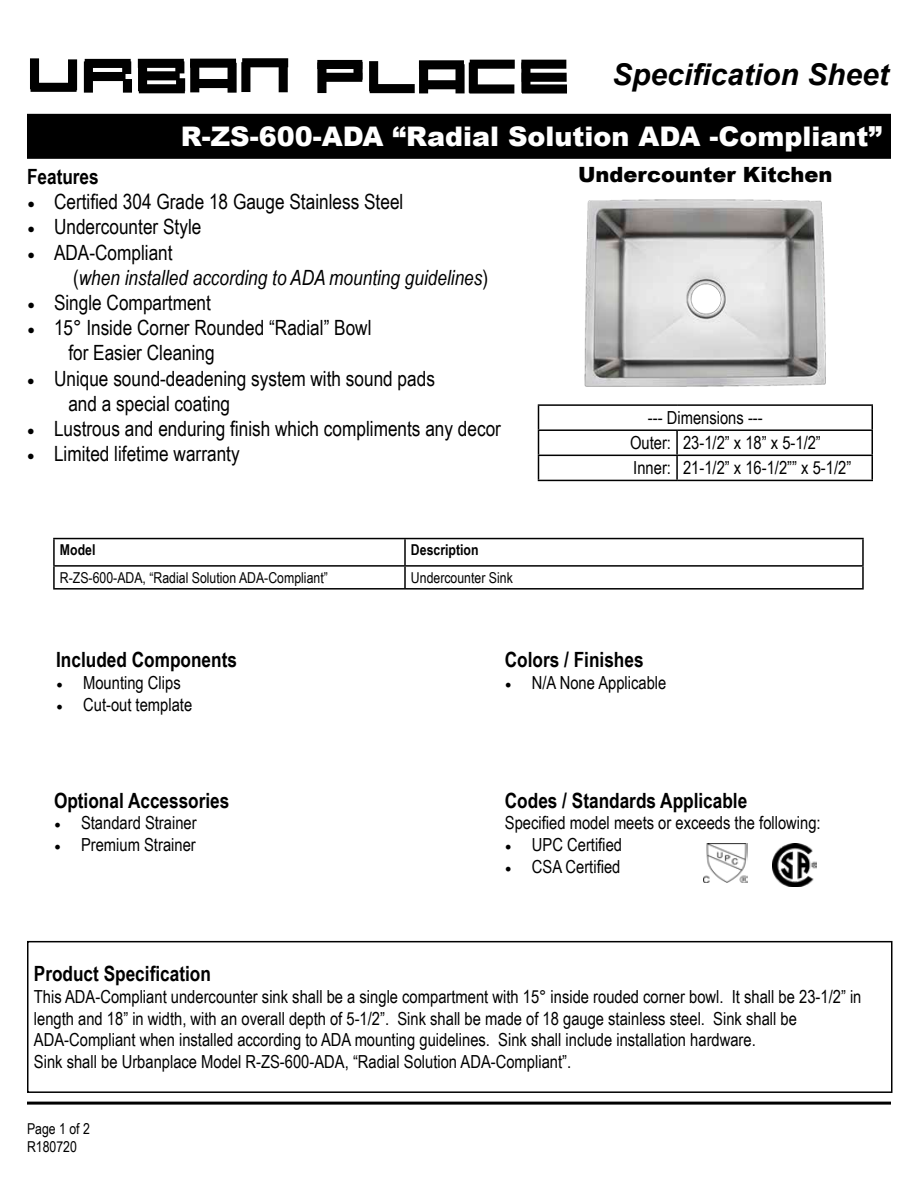
<style>
.page{position:relative;width:918px;height:1188px;background:#fff}
.page>*{position:absolute;margin:0;border:0;box-sizing:border-box;transform-origin:0 0}
.t1{font:italic 700 30px "Arial";color:#000}
.t2{font:900 27px "Arial";color:#fff}
.t3{font:21px/25.2px "Arial Narrow";color:#000}
.t4{font:700 21px "Arial Narrow";color:#000}
.t5{font:italic 21px/25.2px "Arial Narrow";color:#000}
.t6{font:900 21px "Arial";color:#000}
.t7{font:18px/21.6px "Arial Narrow";color:#000}
.t8{font:15px/18px "Arial Narrow";color:#000}
.t9{font:700 15px "Arial Narrow";color:#000}
.s1{font-family:"Minion Pro"}
.s2{font-family:"Minion Pro";font-style:normal}
.s3{font-style:normal}
</style>
<div class="page">
<hr style="left:27px;top:1102px;width:864px;height:3px;background:#000">
<hr style="left:53px;top:538px;width:352px;height:1px;background:#000">
<hr style="left:53px;top:539px;width:2px;height:26px;background:#000">
<hr style="left:405px;top:538px;width:459px;height:1px;background:#000">
<hr style="left:404px;top:539px;width:2px;height:26px;background:#000">
<hr style="left:862px;top:539px;width:2px;height:26px;background:#000">
<hr style="left:53px;top:565px;width:352px;height:2px;background:#000">
<hr style="left:53px;top:567px;width:2px;height:21px;background:#000">
<hr style="left:405px;top:565px;width:459px;height:2px;background:#000">
<hr style="left:404px;top:567px;width:2px;height:21px;background:#000">
<hr style="left:862px;top:567px;width:2px;height:21px;background:#000">
<hr style="left:53px;top:588px;width:352px;height:2px;background:#000">
<hr style="left:405px;top:588px;width:459px;height:2px;background:#000">
<img style="left:704px;top:843px;width:44px;height:39px">
<img style="left:773px;top:843px;width:43px;height:43px">
<hr style="left:538px;top:404px;width:139px;height:2px;background:#000">
<hr style="left:677px;top:404px;width:196px;height:2px;background:#000">
<hr style="left:871px;top:406px;width:2px;height:23px;background:#000">
<hr style="left:538px;top:429px;width:139px;height:2px;background:#000">
<hr style="left:677px;top:429px;width:196px;height:2px;background:#000">
<hr style="left:676px;top:431px;width:2px;height:24px;background:#000">
<hr style="left:871px;top:431px;width:2px;height:24px;background:#000">
<hr style="left:538px;top:455px;width:139px;height:1px;background:#000">
<svg style="left:538px;top:406px;width:1px;height:74px"></svg>
<hr style="left:677px;top:455px;width:196px;height:1px;background:#000">
<hr style="left:676px;top:456px;width:2px;height:24px;background:#000">
<hr style="left:871px;top:456px;width:2px;height:24px;background:#000">
<hr style="left:538px;top:480px;width:139px;height:1px;background:#000">
<hr style="left:677px;top:480px;width:196px;height:1px;background:#000">
<div style="left:27px;top:941px;width:865px;height:152px;border:2px solid #000"></div>
<div style="left:27px;top:114px;width:864px;height:45px;background:#000"></div>
<div style="left:30px;top:58px;width:9px;height:31px;background:#000"></div>
<div style="left:68px;top:59px;width:9px;height:31px;background:#000"></div>
<div style="left:31px;top:83px;width:46px;height:9px;background:#000"></div>
<div style="left:84px;top:61px;width:9px;height:32px;background:#000"></div>
<div style="left:122px;top:61px;width:9px;height:13px;background:#000"></div>
<div style="left:85px;top:59px;width:46px;height:9px;background:#000"></div>
<div style="left:85px;top:72px;width:41px;height:9px;background:#000"></div>
<div style="left:123px;top:79px;width:9px;height:14px;background:#000"></div>
<div style="left:138px;top:61px;width:9px;height:30px;background:#000"></div>
<div style="left:175px;top:61px;width:9px;height:12px;background:#000"></div>
<div style="left:138px;top:59px;width:46px;height:9px;background:#000"></div>
<div style="left:140px;top:71px;width:40px;height:9px;background:#000"></div>
<div style="left:176px;top:78px;width:9px;height:13px;background:#000"></div>
<div style="left:139px;top:84px;width:46px;height:9px;background:#000"></div>
<div style="left:228px;top:63px;width:9px;height:30px;background:#000"></div>
<div style="left:279px;top:62px;width:9px;height:30px;background:#000"></div>
<div style="left:241px;top:62px;width:9px;height:30px;background:#000"></div>
<div style="left:242px;top:58px;width:46px;height:9px;background:#000"></div>
<div style="left:190px;top:63px;width:9px;height:29px;background:#000"></div>
<div style="left:190px;top:59px;width:46px;height:9px;background:#000"></div>
<div style="left:194px;top:79px;width:39px;height:9px;background:#000"></div>
<div style="left:317px;top:63px;width:9px;height:30px;background:#000"></div>
<div style="left:353px;top:62px;width:10px;height:18px;background:#000"></div>
<div style="left:317px;top:60px;width:45px;height:9px;background:#000"></div>
<div style="left:318px;top:73px;width:44px;height:9px;background:#000"></div>
<div style="left:369px;top:61px;width:9px;height:30px;background:#000"></div>
<div style="left:370px;top:84px;width:45px;height:9px;background:#000"></div>
<div style="left:419px;top:64px;width:9px;height:29px;background:#000"></div>
<div style="left:419px;top:60px;width:45px;height:9px;background:#000"></div>
<div style="left:423px;top:80px;width:38px;height:9px;background:#000"></div>
<div style="left:456px;top:64px;width:9px;height:29px;background:#000"></div>
<div style="left:469px;top:63px;width:9px;height:30px;background:#000"></div>
<div style="left:469px;top:84px;width:45px;height:10px;background:#000"></div>
<div style="left:470px;top:60px;width:45px;height:9px;background:#000"></div>
<div style="left:521px;top:63px;width:9px;height:30px;background:#000"></div>
<div style="left:522px;top:84px;width:45px;height:10px;background:#000"></div>
<div style="left:521px;top:60px;width:45px;height:9px;background:#000"></div>
<div style="left:522px;top:73px;width:45px;height:9px;background:#000"></div>
<img style="left:584px;top:199px;width:242px;height:188px">
<h1 class="t1" style="left:612px;top:55px;width:278px">Specification Sheet</h1>
<h2 class="t2" style="left:181px;top:117px;width:703px">R-ZS-600-ADA “Radial Solution ADA -Compliant”</h2>
<p class="t4" style="left:27px;top:161px;width:73px">Features</p>
<p class="t3" style="left:27px;top:189px;width:378px"><span class="s1">•</span> Certified 304 Grade 18 Gauge Stainless Steel</p>
<p class="t3" style="left:27px;top:214px;width:176px"><span class="s1">•</span> Undercounter Style</p>
<p class="t5" style="left:73px;top:239px;width:417px;text-indent:-46px"><span class="s2">•</span> <span class="s3">ADA-Compliant<br>(</span>when installed according to ADA mounting guidelines<span class="s3">)</span></p>
<p class="t3" style="left:27px;top:289px;width:185px"><span class="s1">•</span> Single Compartment</p>
<p class="t3" style="left:68px;top:315px;width:305px;text-indent:-41px"><span class="s1">•</span> 15° Inside Corner Rounded “Radial” Bowl for Easier Cleaning</p>
<p class="t3" style="left:68px;top:365px;width:368px;text-indent:-41px"><span class="s1">•</span> Unique sound-deadening system with sound pads and a special coating</p>
<p class="t3" style="left:27px;top:415px;width:475px"><span class="s1">•</span> Lustrous and enduring finish which compliments any decor</p>
<p class="t3" style="left:27px;top:441px;width:214px"><span class="s1">•</span> Limited lifetime warranty</p>
<p class="t9" style="left:60px;top:539px;width:37px">Model</p>
<p class="t9" style="left:411px;top:539px;width:69px">Description</p>
<p class="t8" style="left:60px;top:568px;width:269px">R-ZS-600-ADA, “Radial Solution ADA-Compliant”</p>
<p class="t8" style="left:411px;top:568px;width:103px">Undercounter Sink</p>
<p class="t6" style="left:578px;top:159px;width:256px">Undercounter Kitchen</p>
<p class="t7" style="left:630px;top:405px;width:223px;line-height:25px;text-indent:18px">--- Dimensions ---<br>Outer: 23-1/2” x 18” x 5-1/2”<br>Inner: 21-1/2” x 16-1/2”” x 5-1/2”</p>
<p class="t4" style="left:56px;top:644px;width:182px">Included Components</p>
<p class="t7" style="left:56px;top:671px;width:126px"><span class="s1">•</span> Mounting Clips</p>
<p class="t7" style="left:56px;top:693px;width:138px"><span class="s1">•</span> Cut-out template</p>
<p class="t4" style="left:54px;top:784px;width:177px">Optional Accessories</p>
<p class="t7" style="left:54px;top:812px;width:144px"><span class="s1">•</span> Standard Strainer</p>
<p class="t7" style="left:54px;top:833px;width:143px"><span class="s1">•</span> Premium Strainer</p>
<p class="t4" style="left:505px;top:644px;width:140px">Colors / Finishes</p>
<p class="t7" style="left:505px;top:671px;width:163px"><span class="s1">•</span> N/A None Applicable</p>
<p class="t4" style="left:505px;top:784px;width:244px">Codes / Standards Applicable</p>
<p class="t7" style="left:505px;top:812px;width:317px">Specified model meets or exceeds the following:</p>
<p class="t7" style="left:505px;top:833px;width:119px"><span class="s1">•</span> UPC Certified</p>
<p class="t7" style="left:505px;top:855px;width:117px"><span class="s1">•</span> CSA Certified</p>
<p class="t4" style="left:34px;top:958px;width:179px">Product Specification</p>
<p class="t7" style="left:34px;top:985px;width:829px">This ADA-Compliant undercounter sink shall be a single compartment with 15° inside rouded corner bowl. It shall be 23-1/2” in length and 18” in width, with an overall depth of 5-1/2”. Sink shall be made of 18 gauge stainless steel. Sink shall be ADA-Compliant when installed according to ADA mounting guidelines. Sink shall include installation hardware.<br>Sink shall be Urbanplace Model R-ZS-600-ADA, “Radial Solution ADA-Compliant”.</p>
<p class="t8" style="left:27px;top:1119px;width:64px">Page 1 of 2<br>R180720</p>
</div>
